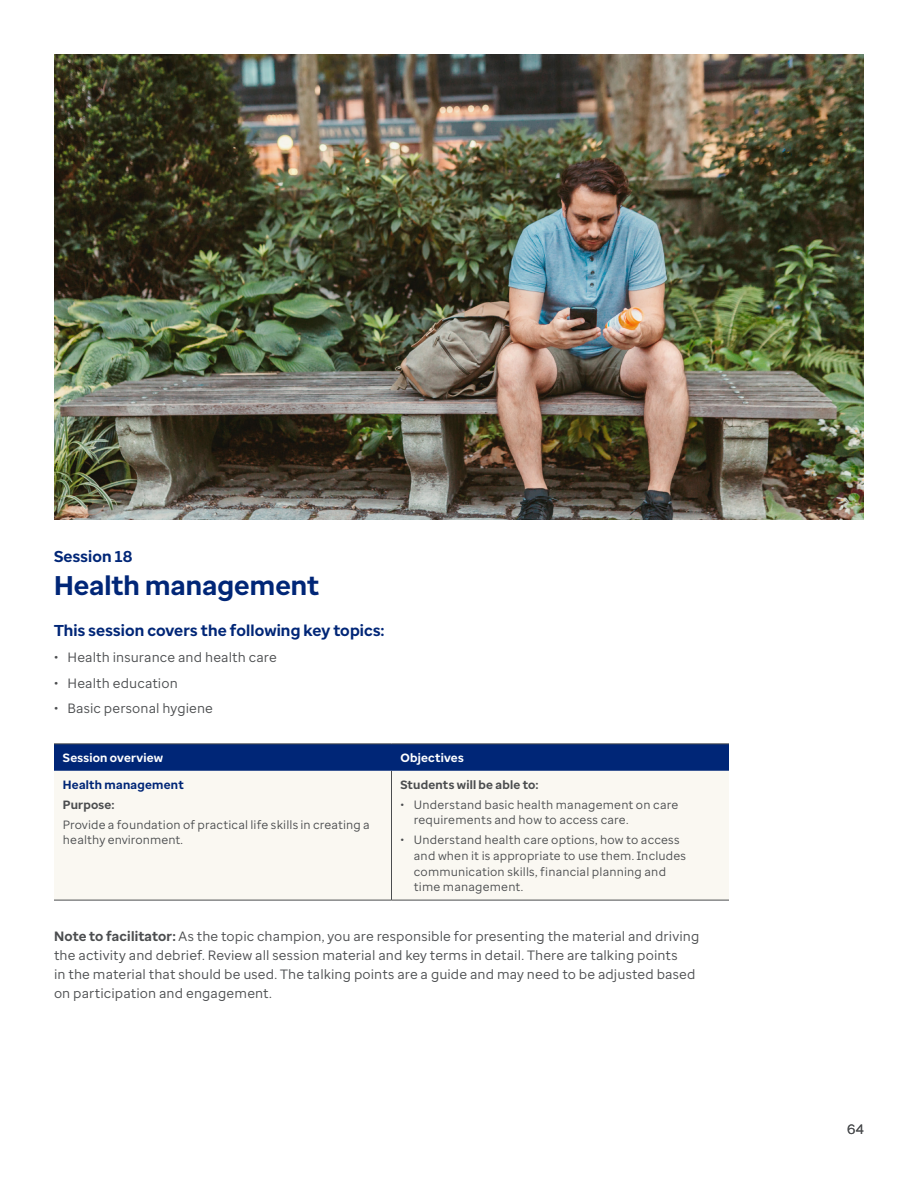
<style>
.page{position:relative;width:918px;height:1188px;background:#fff}
.page>*{position:absolute;margin:0;border:0;box-sizing:border-box;transform-origin:0 0}
.t1{font:700 27px "Optum Sans";letter-spacing:.005em;color:#002677}
.t2{font:700 15.75px "Optum Sans";letter-spacing:.01em;color:#002677}
.t3{font:13.5px/18.9px "Optum Sans";letter-spacing:.01em;color:#4b4d4f}
.t4{font:12px/15.6px "Optum Sans";letter-spacing:.015em;color:#4b4d4f}
.t5{font:700 12px "Optum Sans";letter-spacing:.02em;color:#4b4d4f}
.t6{font:700 12px "Optum Sans";letter-spacing:.02em;color:#fff}
.t7{font:700 12px "Optum Sans";letter-spacing:.02em;color:#002677}
.s1{font-weight:700}
</style>
<div class="page">
<img style="left:54px;top:54px;width:810px;height:466px">
<div style="left:54px;top:745px;width:675px;height:26px;background:#002677"></div>
<div style="left:54px;top:771px;width:675px;height:129px;background:#faf8f2"></div>
<hr style="left:54px;top:744px;width:338px;height:1px;background:#4b4d4f">
<hr style="left:392px;top:744px;width:337px;height:1px;background:#4b4d4f">
<hr style="left:54px;top:900px;width:338px;height:1px;background:#4b4d4f">
<hr style="left:391px;top:771px;width:1px;height:129px;background:#4b4d4f">
<hr style="left:392px;top:900px;width:337px;height:1px;background:#4b4d4f">
<p class="t2" style="left:54px;top:546px;width:80px">Session 18</p>
<h1 class="t1" style="left:54px;top:567px;width:267px">Health management</h1>
<p class="t2" style="left:54px;top:621px;width:332px">This session covers the following key topics:</p>
<p class="t3" style="left:54px;top:648px;width:224px">• Health insurance and health care</p>
<p class="t3" style="left:54px;top:673px;width:125px">• Health education</p>
<p class="t3" style="left:54px;top:699px;width:161px">• Basic personal hygiene</p>
<p class="t6" style="left:63px;top:750px;width:102px">Session overview</p>
<p class="t6" style="left:400px;top:750px;width:65px">Objectives</p>
<p class="t7" style="left:63px;top:777px;width:122px">Health management</p>
<p class="t5" style="left:63px;top:797px;width:53px">Purpose:</p>
<p class="t4" style="left:63px;top:817px;width:308px">Provide a foundation of practical life skills in creating a healthy environment.</p>
<p class="t5" style="left:400px;top:777px;width:140px">Students will be able to:</p>
<p class="t4" style="left:414px;top:797px;width:266px;text-indent:-14px">• Understand basic health management on care requirements and how to access care.</p>
<p class="t4" style="left:414px;top:832px;width:274px;text-indent:-14px">• Understand health care options, how to access and when it is appropriate to use them. Includes communication skills, financial planning and time management.</p>
<p class="t3" style="left:54px;top:927px;width:647px"><span class="s1">Note to facilitator:</span> As the topic champion, you are responsible for presenting the material and driving the activity and debrief. Review all session material and key terms in detail. There are talking points<br>in the material that should be used. The talking points are a guide and may need to be adjusted based on participation and engagement.</p>
<p class="t3" style="left:847px;top:1120px;width:18px">64</p>
</div>
